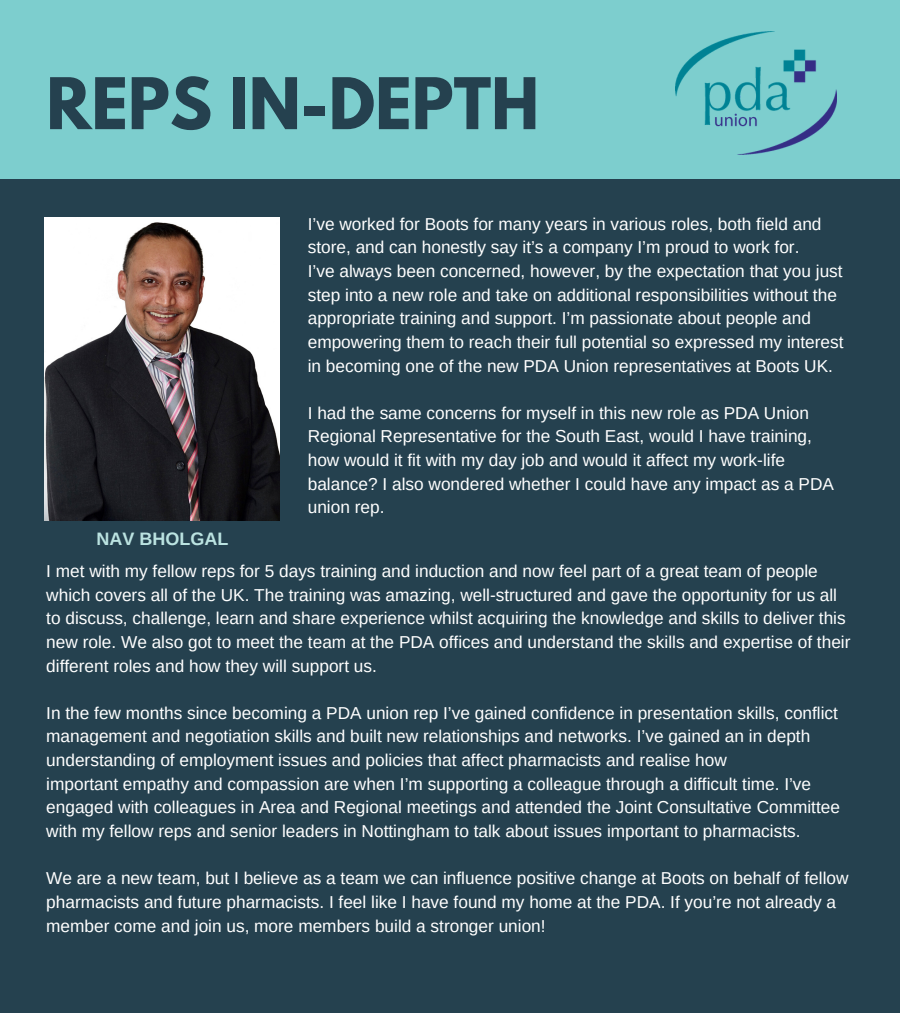
<style>
.page{position:relative;width:900px;height:1013px;background:#fff}
.page>*{position:absolute;margin:0;border:0;box-sizing:border-box;transform-origin:0 0}
.t1{font:700 63px "League Spartan";color:#25414f}
.t2{font:700 18px "Arimo";color:#bbe3e1}
.t3{font:17.25px/23.7px "Arimo";color:#fff}
</style>
<div class="page">
<div style="left:0;top:0;width:900px;height:1012px;background:#7dcece"></div>
<div style="left:0;top:179px;width:900px;height:833px;background:#25414f"></div>
<img style="left:675px;top:32px;width:161px;height:122px">
<img style="left:45px;top:217px;width:235px;height:303px">
<h1 class="t1" style="left:46px;top:72px;width:494px">REPS IN-DEPTH</h1>
<p class="t2" style="left:96px;top:528px;width:133px">NAV BHOLGAL</p>
<p class="t3" style="left:308px;top:212px;width:537px">I’ve worked for Boots for many years in various roles, both field and store, and can honestly say it’s a company I’m proud to work for.<br>I’ve always been concerned, however, by the expectation that you just step into a new role and take on additional responsibilities without the appropriate training and support. I’m passionate about people and empowering them to reach their full potential so expressed my interest in becoming one of the new PDA Union representatives at Boots UK.</p>
<p class="t3" style="left:308px;top:401px;width:528px">I had the same concerns for myself in this new role as PDA Union Regional Representative for the South East, would I have training, how would it fit with my day job and would it affect my work-life balance? I also wondered whether I could have any impact as a PDA union rep.</p>
<p class="t3" style="left:46px;top:559px;width:806px">I met with my fellow reps for 5 days training and induction and now feel part of a great team of people which covers all of the UK. The training was amazing, well-structured and gave the opportunity for us all to discuss, challenge, learn and share experience whilst acquiring the knowledge and skills to deliver this new role. We also got to meet the team at the PDA offices and understand the skills and expertise of their different roles and how they will support us.</p>
<p class="t3" style="left:46px;top:701px;width:795px">In the few months since becoming a PDA union rep I’ve gained confidence in presentation skills, conflict management and negotiation skills and built new relationships and networks. I’ve gained an in depth understanding of employment issues and policies that affect pharmacists and realise how<br>important empathy and compassion are when I’m supporting a colleague through a difficult time. I’ve engaged with colleagues in Area and Regional meetings and attended the Joint Consultative Committee with my fellow reps and senior leaders in Nottingham to talk about issues important to pharmacists.</p>
<p class="t3" style="left:46px;top:866px;width:804px">We are a new team, but I believe as a team we can influence positive change at Boots on behalf of fellow pharmacists and future pharmacists. I feel like I have found my home at the PDA. If you’re not already a member come and join us, more members build a stronger union!</p>
</div>
